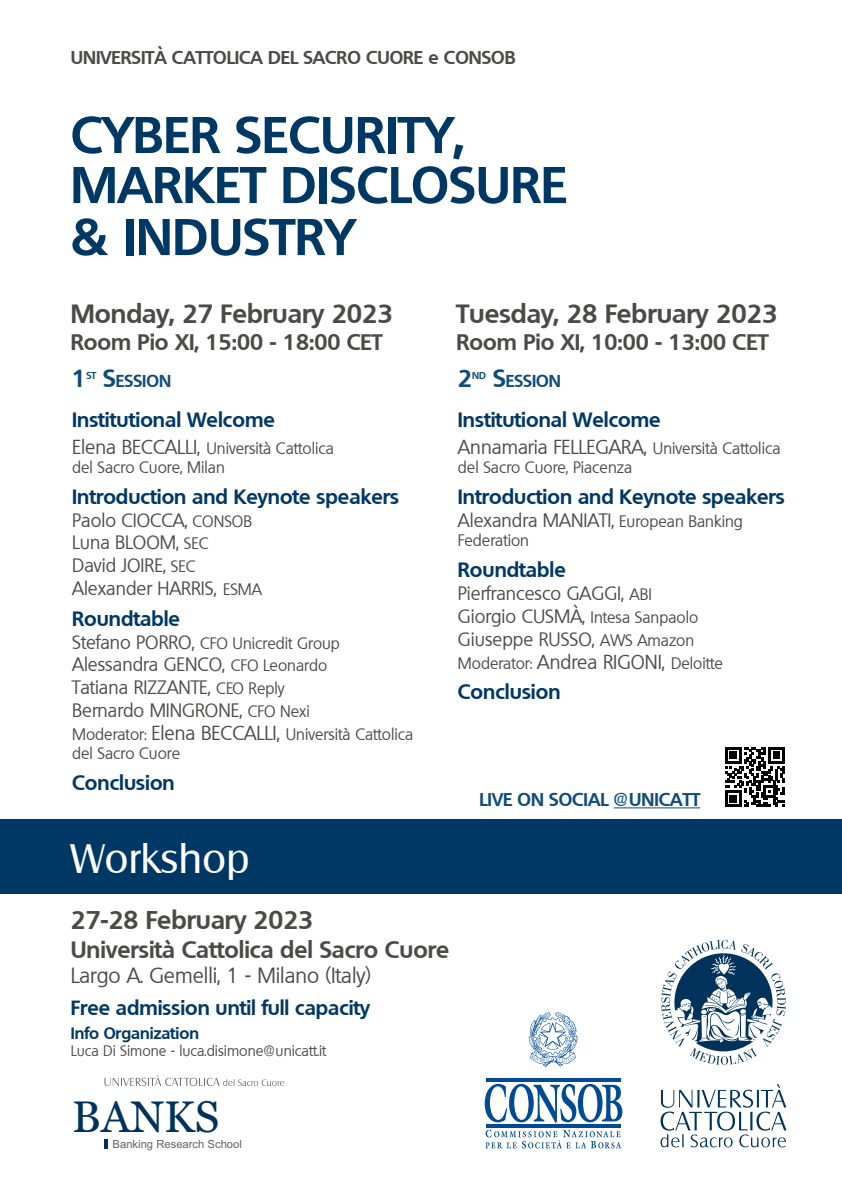
<style>
.page{position:relative;width:842px;height:1191px;background:#fff}
.page>*{position:absolute;margin:0;border:0;box-sizing:border-box;transform-origin:0 0}
.t1{font:700 50px/51px "Quebec";letter-spacing:.01em;color:#003865}
.t2{font:43.9px "Georgia";color:#00325c}
.t3{font:40px "Salzburg";letter-spacing:.01em;color:#fff}
.t4{font:700 25.7px "Quebec";color:#4a4a49}
.t5{font:700 25px "Quebec";color:#4a4a49}
.t6{font:700 24px "Quebec";color:#0f4c79}
.t7{font:700 23px "Quebec";color:#4a4a49}
.t8{font:700 21.9px "Quebec";color:#4a4a49}
.t9{font:21px "Quebec";color:#4a4a49}
.t10{font:700 20.1px "Quebec";color:#003865}
.t11{font:700 20px "Quebec";color:#003865}
.t12{font:19.3px "Quebec";color:#4a4a49}
.t13{font:18.5px/22.8px "Quebec";color:#4a4a49}
.t14{font:700 18px "Quebec";color:#4a4a49}
.t15{font:700 18px "Quebec";color:#0f4c79}
.t16{font:700 16.8px "Quebec";color:#0f4c79}
.t17{font:700 16px "Quebec";color:#003865}
.t18{font:15.9px/19px "Quebec";color:#4a4a49}
.t19{font:14.5px "Quebec";color:#4a4a49}
.t20{font:11.2px "Arial";color:#646363}
.t21{font:700 9.7px "Quebec";color:#0f4c79}
.s1{font-size:24px}
.s2{font-size:19.3px}
.s3{font-size:15.9px}
.s4{font-size:18.5px}
</style>
<div class="page">
<div style="left:0;top:819px;width:842px;height:75px;background:#003865"></div>
<svg style="left:661px;top:939px;width:125px;height:126px"></svg>
<svg style="left:660px;top:1084px;width:126px;height:63px"></svg>
<svg style="left:529px;top:1012px;width:49px;height:54px"></svg>
<svg style="left:485px;top:1083px;width:137px;height:40px"></svg>
<svg style="left:485px;top:1129px;width:136px;height:19px"></svg>
<hr style="left:486px;top:1078px;width:135px;height:3px;background:#004b93">
<hr style="left:486px;top:1124px;width:135px;height:3px;background:#004b93">
<hr style="left:614px;top:807px;width:86px;height:1px;background:#0f4c79">
<svg style="left:104px;top:1075px;width:180px;height:11px"></svg>
<svg style="left:105px;top:1139px;width:3px;height:9px"></svg>
<svg style="left:725px;top:747px;width:60px;height:60px"></svg>
<p class="t14" style="left:71px;top:45px;width:446px">UNIVERSITÀ CATTOLICA DEL SACRO CUORE e CONSOB</p>
<h1 class="t1" style="left:71px;top:108px;width:498px">CYBER SECURITY,<br>MARKET DISCLOSURE &amp; INDUSTRY</h1>
<h3 class="t4" style="left:71px;top:296px;width:324px">Monday, 27 February 2023</h3>
<h3 class="t8" style="left:71px;top:328px;width:313px">Room Pio XI, 15:00 - 18:00 CET</h3>
<h3 class="t6" style="left:72px;top:362px;width:16px">1</h3>
<p class="t21" style="left:86px;top:369px;width:11px">ST</p>
<p class="t16" style="left:103px;top:369px;width:69px"><span class="s1">S</span>ESSION</p>
<p class="t10" style="left:72px;top:406px;width:204px">Institutional Welcome</p>
<p class="t18" style="left:72px;top:439px;width:263px"><span class="s2">Elena BECCALLI,</span> Università Cattolica del Sacro Cuore, Milan</p>
<p class="t10" style="left:72px;top:483px;width:328px">Introduction and Keynote speakers</p>
<p class="t13" style="left:72px;top:508px;width:191px">Paolo CIOCCA, <span class="s3">CONSOB<br></span>Luna BLOOM, <span class="s3">SEC<br></span>David JOIRE, <span class="s3">SEC<br></span>Alexander HARRIS, <span class="s3">ESMA</span></p>
<p class="t10" style="left:72px;top:605px;width:109px">Roundtable</p>
<p class="t18" style="left:72px;top:633px;width:269px"><span class="s4">Stefano PORRO,</span> CFO Unicredit Group</p>
<p class="t13" style="left:72px;top:653px;width:257px">Alessandra GENCO, <span class="s3">CFO Leonardo<br></span>Tatiana RIZZANTE, <span class="s3">C O Reply<br></span>Bernardo MINGRONE, <span class="s3">CFO Nexi</span></p>
<p class="t18" style="left:72px;top:725px;width:343px">Moderator: <span class="s2">Elena BECCALLI,</span> Università Cattolica del Sacro Cuore</p>
<p class="t10" style="left:72px;top:769px;width:104px">Conclusion</p>
<p class="t18" style="left:226px;top:679px;width:9px">E</p>
<h3 class="t3" style="left:71px;top:835px;width:180px">Workshop</h3>
<h3 class="t4" style="left:457px;top:296px;width:322px">Tuesday, 28 February 2023</h3>
<h3 class="t8" style="left:457px;top:328px;width:313px">Room Pio XI, 10:00 - 13:00 CET</h3>
<h3 class="t6" style="left:458px;top:362px;width:16px">2</h3>
<p class="t21" style="left:472px;top:369px;width:15px">ND</p>
<p class="t16" style="left:493px;top:369px;width:69px"><span class="s1">S</span>ESSION</p>
<p class="t10" style="left:458px;top:406px;width:204px">Institutional Welcome</p>
<p class="t12" style="left:458px;top:435px;width:324px">Annamaria FELLEGARA, <span class="s3">Università Cattolica</span></p>
<p class="t18" style="left:458px;top:458px;width:176px">del Sacro Cuore, Piacenza</p>
<p class="t10" style="left:458px;top:483px;width:328px">Introduction and Keynote speakers</p>
<p class="t13" style="left:458px;top:508px;width:286px">Alexandra MANIATI, <span class="s3">European Banking</span></p>
<p class="t18" style="left:458px;top:530px;width:73px">Federation</p>
<p class="t10" style="left:458px;top:557px;width:109px">Roundtable</p>
<p class="t13" style="left:458px;top:582px;width:195px">Pierfrancesco GAGGI, <span class="s3">ABI</span></p>
<p class="t18" style="left:458px;top:607px;width:242px"><span class="s4">Giorgio CUSMÀ,</span> Intesa Sanpaolo</p>
<p class="t13" style="left:458px;top:627px;width:238px">Giuseppe RUSSO, <span class="s3">AWS Amazon</span></p>
<p class="t18" style="left:458px;top:653px;width:266px">Moderator: <span class="s2">Andrea RIGONI,</span> Deloitte</p>
<p class="t10" style="left:458px;top:679px;width:104px">Conclusion</p>
<p class="t15" style="left:480px;top:787px;width:222px">LIVE ON SOCIAL @UNICATT</p>
<h3 class="t5" style="left:71px;top:904px;width:244px">27-28 February 2023</h3>
<h3 class="t7" style="left:71px;top:935px;width:380px">Università Cattolica del Sacro Cuore</h3>
<h3 class="t9" style="left:71px;top:962px;width:302px">Largo A. Gemelli, 1 - Milano (Italy)</h3>
<p class="t11" style="left:71px;top:994px;width:301px">Free admission until full capacity</p>
<p class="t17" style="left:71px;top:1022px;width:130px">Info Organization</p>
<p class="t19" style="left:71px;top:1041px;width:257px">Luca Di Simone - luca.disimone@unicatt.it</p>
<h2 class="t2" style="left:72px;top:1084px;width:149px">BANKS</h2>
<p class="t20" style="left:113px;top:1136px;width:131px">Banking Research School</p>
</div>
